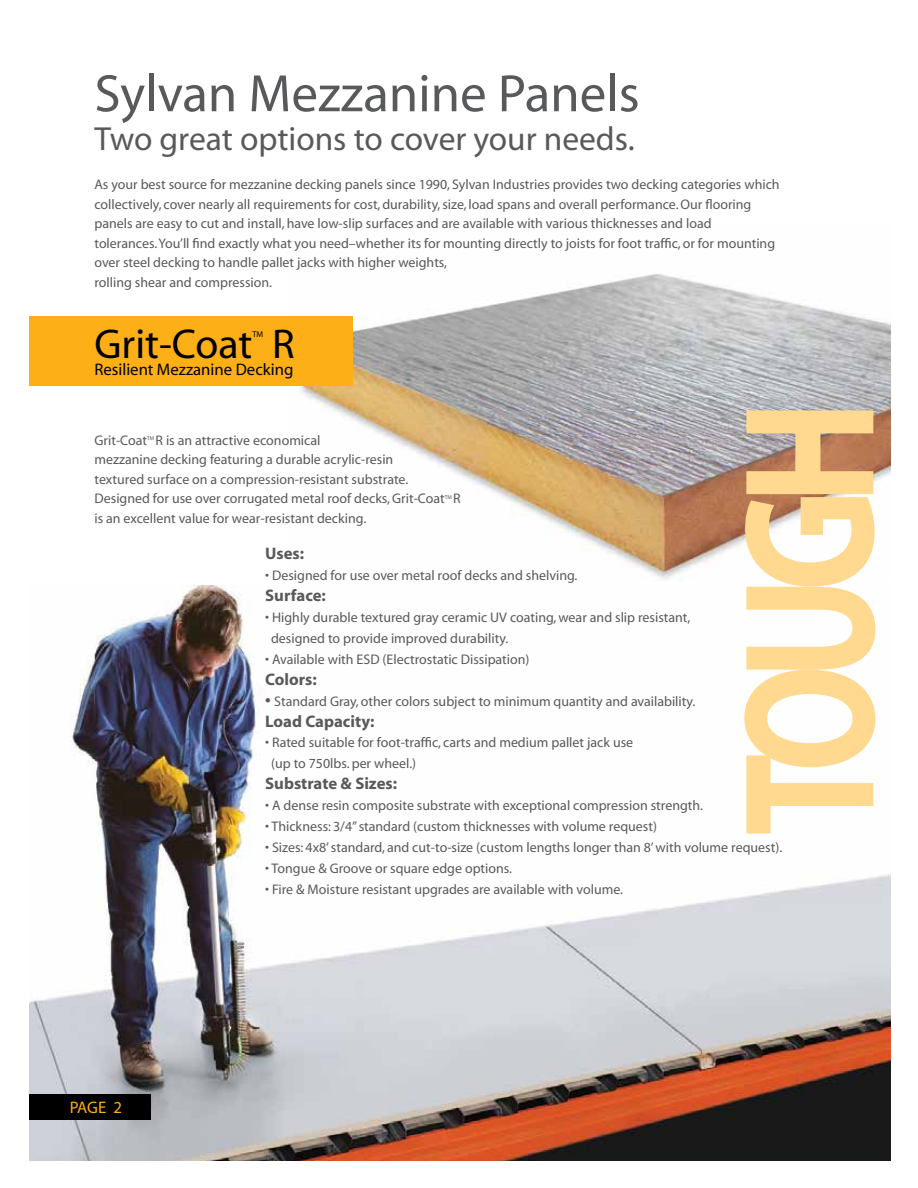
<style>
.page{position:relative;width:918px;height:1188px;background:#fff}
.page>*{position:absolute;margin:0;border:0;box-sizing:border-box;transform-origin:0 0}
.t1{font:700 188.4px "Myriad";letter-spacing:-.1em;color:#ffd990;scale:.8 1}
.t2{font:52.95px "Myriad";color:#58595b}
.t3{font:41.85px "Myriad";color:#000}
.t4{font:33.45px "Myriad";color:#58595b}
.t5{font:700 16.8px "Myriad";color:#58595b}
.t6{font:16.8px "Myriad";color:#000}
.t7{font:16.8px "Myriad";color:#fcaf17}
.t8{font:13.95px/19.5px "Myriad";color:#58595b}
.t9{font:8.4px "Myriad";color:#000}
.t10{font:5.55px "Myriad";color:#58595b}
.s1{font-weight:700;font-size:16.8px}
</style>
<div class="page">
<img style="left:29px;top:586px;width:862px;height:575px">
<img style="left:287px;top:274px;width:604px;height:308px">
<div style="left:29px;top:317px;width:324px;height:69px;background:#fcaf17"></div>
<div style="left:30px;top:1095px;width:121px;height:25px;background:#000"></div>
<h2 class="t2" style="left:94px;top:67px;width:547px">Sylvan Mezzanine Panels</h2>
<h3 class="t4" style="left:94px;top:123px;width:542px">Two great options to cover your needs.</h3>
<p class="t8" style="left:94px;top:176px;width:687px">As your best source for mezzanine decking panels since 1990, Sylvan Industries provides two decking categories which collectively, cover nearly all requirements for cost, durability, size, load spans and overall performance. Our flooring panels are easy to cut and install, have low-slip surfaces and are available with various thicknesses and load<br>tolerances. You’ll find exactly what you need–whether its for mounting directly to joists for foot traffic, or for mounting over steel decking to handle pallet jacks with higher weights,<br>rolling shear and compression.</p>
<h3 class="t3" style="left:94px;top:323px;width:160px">Grit-Coat</h3>
<p class="t9" style="left:252px;top:330px;width:12px">TM</p>
<h3 class="t3" style="left:272px;top:323px;width:24px">R</h3>
<p class="t6" style="left:94px;top:361px;width:201px">Resilient Mezzanine Decking</p>
<h1 class="t1" style="left:713px;top:836px;width:546px;rotate:-90deg">TOUGH</h1>
<p class="t8" style="left:94px;top:431px;width:352px;text-indent:61px">R is an attractive economical<br>mezzanine decking featuring a durable acrylic-resin textured surface on a compression-resistant substrate.<br>Designed for use over corrugated metal roof decks, Grit-Coat</p>
<p class="t8" style="left:94px;top:431px;width:54px">Grit-Coat</p>
<p class="t10" style="left:147px;top:436px;width:9px">TM</p>
<p class="t10" style="left:445px;top:494px;width:9px">TM</p>
<p class="t8" style="left:453px;top:489px;width:9px">R</p>
<p class="t8" style="left:94px;top:509px;width:273px">is an excellent value for wear-resistant decking.</p>
<p class="t5" style="left:265px;top:545px;width:40px">Uses:</p>
<p class="t8" style="left:265px;top:566px;width:314px">• Designed for use over metal roof decks and shelving.</p>
<p class="t5" style="left:265px;top:587px;width:62px">Surface:</p>
<p class="t8" style="left:271px;top:607px;width:421px;line-height:21px;text-indent:-6px">• Highly durable textured gray ceramic UV coating, wear and slip resistant, designed to provide improved durability.</p>
<p class="t8" style="left:265px;top:650px;width:266px">• Available with ESD (Electrostatic Dissipation)</p>
<p class="t5" style="left:265px;top:670px;width:53px">Colors:</p>
<p class="t8" style="left:265px;top:692px;width:432px"><span class="s1">•</span> Standard Gray, other colors subject to minimum quantity and availability.</p>
<p class="t5" style="left:265px;top:712px;width:111px">Load Capacity:</p>
<p class="t8" style="left:271px;top:733px;width:364px;line-height:21px;text-indent:-6px">• Rated suitable for foot-traffic, carts and medium pallet jack use (up to 750lbs. per wheel.)</p>
<p class="t5" style="left:265px;top:775px;width:133px">Substrate &amp; Sizes:</p>
<p class="t8" style="left:265px;top:796px;width:439px">• A dense resin composite substrate with exceptional compression strength.</p>
<p class="t8" style="left:265px;top:817px;width:393px">• Thickness: 3/4” standard (custom thicknesses with volume request)</p>
<p class="t8" style="left:265px;top:838px;width:519px">• Sizes: 4x8’ standard, and cut-to-size (custom lengths longer than 8’ with volume request).</p>
<p class="t8" style="left:265px;top:859px;width:248px">• Tongue &amp; Groove or square edge options.</p>
<p class="t8" style="left:265px;top:880px;width:359px">• Fire &amp; Moisture resistant upgrades are available with volume.</p>
<p class="t7" style="left:70px;top:1099px;width:54px">PAGE 2</p>
</div>
